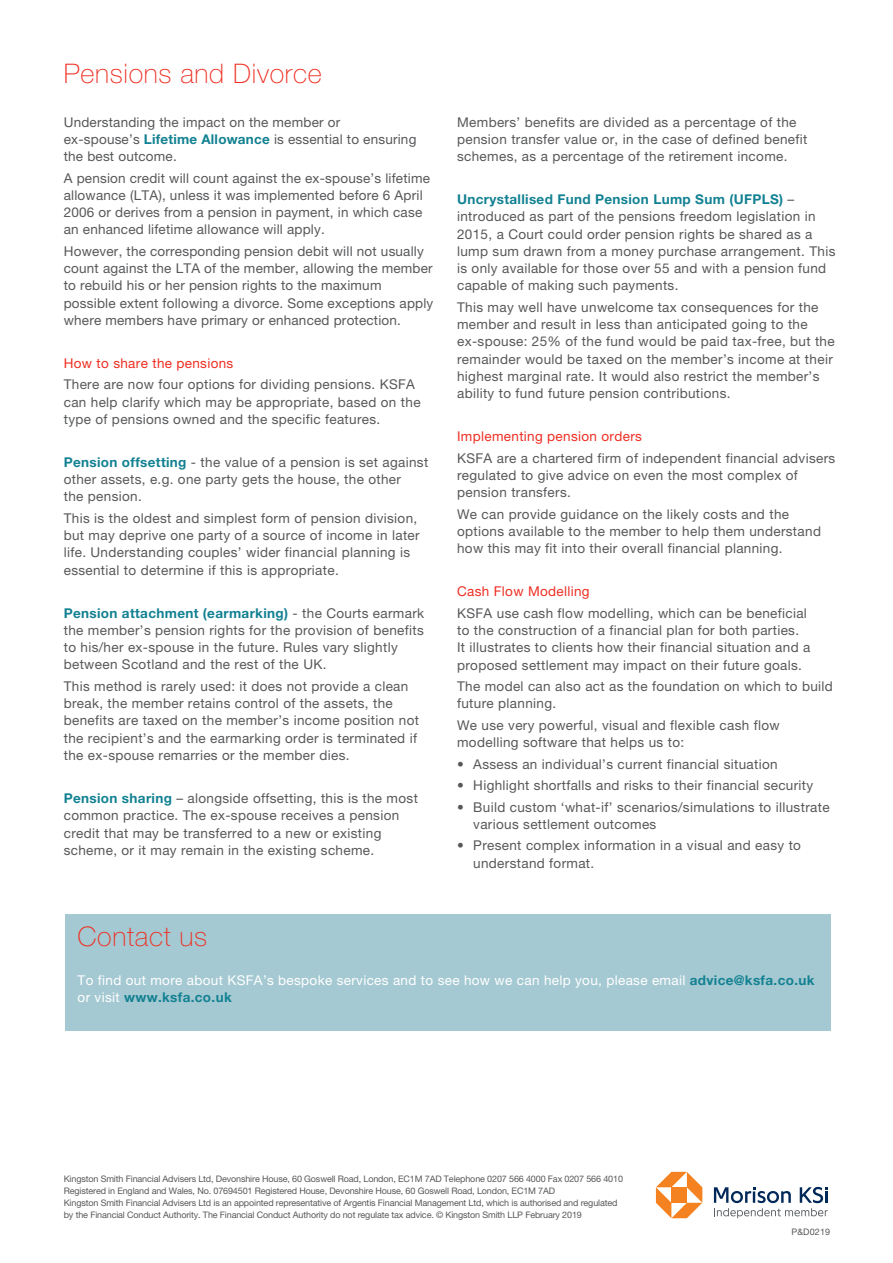
<style>
.page{position:relative;width:893px;height:1263px;background:#fff}
.page>*{position:absolute;margin:0;border:0;box-sizing:border-box;transform-origin:0 0}
.t1{font:100 27px "Helvetica Neue LT Pro";letter-spacing:.025em;color:#ee2e22}
.t2{font:13.5px/17.2px "Helvetica Neue LT Pro";letter-spacing:.025em;color:#57585a}
.t3{font:13.5px/17.2px "Helvetica Neue LT Pro";letter-spacing:.025em;color:#fff}
.t4{font:13.5px "Helvetica Neue LT Pro";letter-spacing:.025em;color:#ee2e22}
.t5{font:9px/12px "Helvetica Neue LT Pro";letter-spacing:-.015em;color:#57585a}
.s1{font-weight:700;color:#128192}
</style>
<div class="page">
<div style="left:65px;top:914px;width:765px;height:117px;background:#a5c9d2"></div>
<svg style="left:656px;top:1172px;width:46px;height:46px"></svg>
<svg style="left:714px;top:1187px;width:114px;height:31px"></svg>
<h1 class="t1" style="left:64px;top:58px;width:259px">Pensions and Divorce</h1>
<p class="t2" style="left:64px;top:113px;width:354px">Understanding the impact on the member or ex-spouse’s <span class="s1">Lifetime Allowance</span> is essential to ensuring the best outcome.</p>
<p class="t2" style="left:64px;top:169px;width:368px">A pension credit will count against the ex-spouse’s lifetime allowance (LTA), unless it was implemented before 6 April 2006 or derives from a pension in payment, in which case an enhanced lifetime allowance will apply.</p>
<p class="t2" style="left:64px;top:242px;width:371px">However, the corresponding pension debit will not usually count against the LTA of the member, allowing the member to rebuild his or her pension rights to the maximum possible extent following a divorce. Some exceptions apply where members have primary or enhanced protection.</p>
<p class="t4" style="left:64px;top:355px;width:171px">How to share the pensions</p>
<p class="t2" style="left:64px;top:376px;width:358px">There are now four options for dividing pensions. KSFA can help clarify which may be appropriate, based on the type of pensions owned and the specific features.</p>
<p class="t2" style="left:64px;top:453px;width:366px"><span class="s1">Pension offsetting</span> - the value of a pension is set against other assets, e.g. one party gets the house, the other<br>the pension.</p>
<p class="t2" style="left:64px;top:509px;width:357px">This is the oldest and simplest form of pension division, but may deprive one party of a source of income in later life. Understanding couples’ wider financial planning is essential to determine if this is appropriate.</p>
<p class="t2" style="left:64px;top:604px;width:362px"><span class="s1">Pension attachment (earmarking)</span> - the Courts earmark the member’s pension rights for the provision of benefits to his/her ex-spouse in the future. Rules vary slightly between Scotland and the rest of the UK.</p>
<p class="t2" style="left:64px;top:677px;width:357px">This method is rarely used: it does not provide a clean break, the member retains control of the assets, the benefits are taxed on the member’s income position not the recipient’s and the earmarking order is terminated if the ex-spouse remarries or the member dies.</p>
<p class="t2" style="left:64px;top:789px;width:356px"><span class="s1">Pension sharing</span> – alongside offsetting, this is the most common practice. The ex-spouse receives a pension credit that may be transferred to a new or existing scheme, or it may remain in the existing scheme.</p>
<p class="t2" style="left:457px;top:113px;width:352px">Members’ benefits are divided as a percentage of the pension transfer value or, in the case of defined benefit schemes, as a percentage of the retirement income.</p>
<p class="t2" style="left:457px;top:191px;width:380px"><span class="s1">Uncrystallised Fund Pension Lump Sum (UFPLS)</span> – introduced as part of the pensions freedom legislation in 2015, a Court could order pension rights be shared as a lump sum drawn from a money purchase arrangement. This is only available for those over 55 and with a pension fund capable of making such payments.</p>
<p class="t2" style="left:457px;top:298px;width:379px">This may well have unwelcome tax consequences for the member and result in less than anticipated going to the ex-spouse: 25% of the fund would be paid tax-free, but the remainder would be taxed on the member’s income at their highest marginal rate. It would also restrict the member’s ability to fund future pension contributions.</p>
<p class="t4" style="left:457px;top:428px;width:186px">Implementing pension orders</p>
<p class="t2" style="left:457px;top:449px;width:380px">KSFA are a chartered firm of independent financial advisers regulated to give advice on even the most complex of pension transfers.</p>
<p class="t2" style="left:457px;top:505px;width:365px">We can provide guidance on the likely costs and the options available to the member to help them understand how this may fit into their overall financial planning.</p>
<p class="t4" style="left:457px;top:583px;width:134px">Cash Flow Modelling</p>
<p class="t2" style="left:457px;top:604px;width:355px">KSFA use cash flow modelling, which can be beneficial to the construction of a financial plan for both parties.<br>It illustrates to clients how their financial situation and a proposed settlement may impact on their future goals.</p>
<p class="t2" style="left:457px;top:677px;width:377px">The model can also act as the foundation on which to build future planning.</p>
<p class="t2" style="left:457px;top:716px;width:324px">We use very powerful, visual and flexible cash flow modelling software that helps us to:</p>
<p class="t2" style="left:457px;top:755px;width:322px">• Assess an individual’s current financial situation</p>
<p class="t2" style="left:457px;top:776px;width:358px">• Highlight shortfalls and risks to their financial security</p>
<p class="t2" style="left:473px;top:798px;width:358px;text-indent:-16px">• Build custom ‘what-if’ scenarios/simulations to illustrate various settlement outcomes</p>
<p class="t2" style="left:473px;top:837px;width:329px;text-indent:-16px">• Present complex information in a visual and easy to understand format.</p>
<h1 class="t1" style="left:78px;top:921px;width:131px">Contact us</h1>
<p class="t3" style="left:78px;top:971px;width:738px">To find out more about KSFA’s bespoke services and to see how we can help you, please email <span class="s1">advice@ksfa.co.uk </span>or visit <span class="s1">www.ksfa.co.uk</span></p>
<p class="t5" style="left:64px;top:1173px;width:561px">Kingston Smith Financial Advisers Ltd, Devonshire House, 60 Goswell Road, London, EC1M 7AD Telephone 0207 566 4000 Fax 0207 566 4010<br>Registered in England and Wales, No. 07694501 Registered House, Devonshire House, 60 Goswell Road, London, EC1M 7AD<br>Kingston Smith Financial Advisers Ltd is an appointed representative of Argentis Financial Management Ltd, which is authorised and regulated by the Financial Conduct Authority. The Financial Conduct Authority do not regulate tax advice. © Kingston Smith LLP February 2019</p>
<p class="t5" style="left:791px;top:1226px;width:40px">P&amp;D0219</p>
</div>
